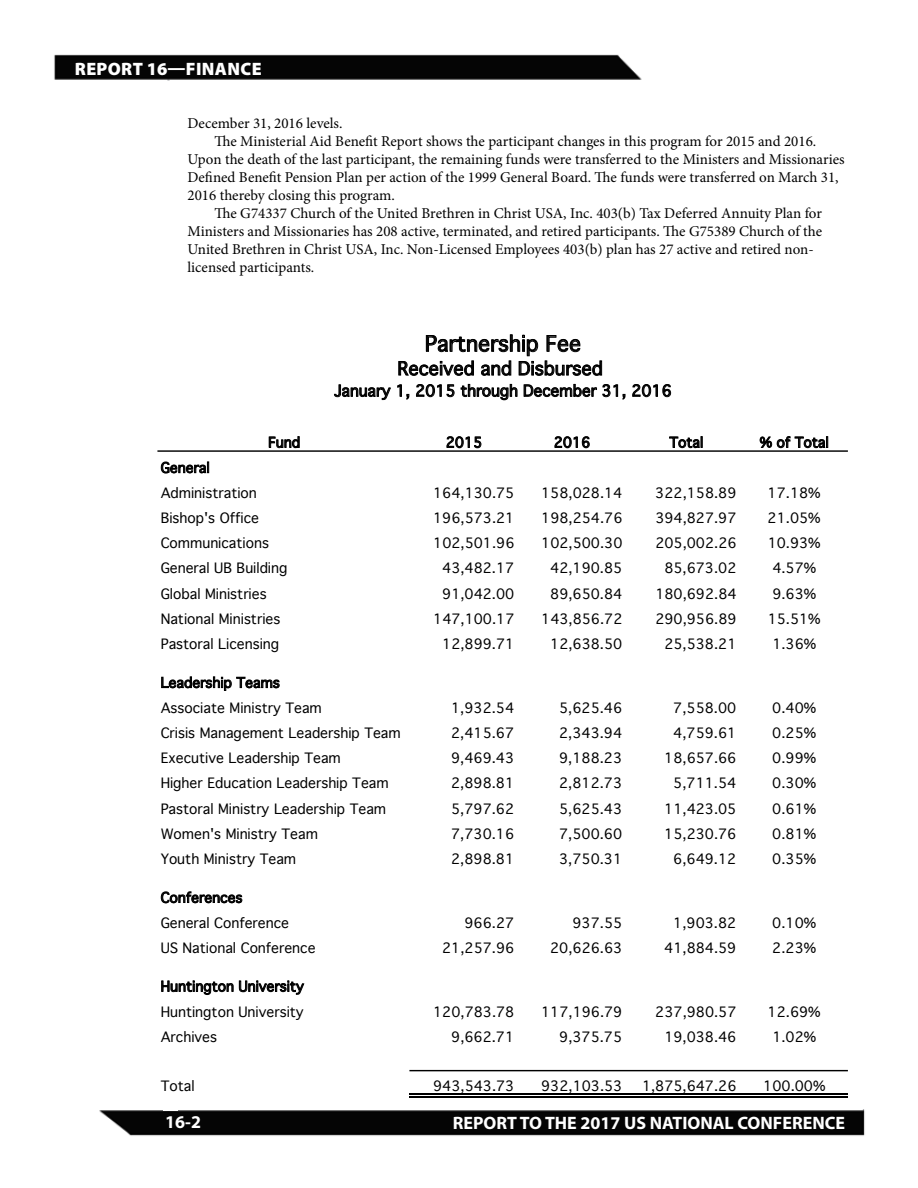
<style>
.page{position:relative;width:918px;height:1188px;background:#fff}
.page>*{position:absolute;margin:0;border:0;box-sizing:border-box;transform-origin:0 0}
.t1{font:20.85px "Geneva";color:#000}
.t2{font:900 18px "Myriad Pro";letter-spacing:.02em;color:#fff}
.t3{font:700 18px "Myriad Pro";color:#fff}
.t4{font:18px "Geneva";color:#000}
.t5{font:15.15px "Geneva";color:#000}
.t6{font:15px "Minion Pro";color:#000}
.t7{font:13.65px/25.2px "Geneva";color:#000}
</style>
<div class="page">
<img style="left:54px;top:54px;width:811px;height:1082px">
<div style="left:844px;top:34px;width:74px;height:1075px;background:#fff"></div>
<div style="left:164px;top:81px;width:14px;height:1029px;background:#fff"></div>
<svg style="left:269px;top:436px;width:31px;height:12px"></svg>
<svg style="left:447px;top:436px;width:34px;height:12px"></svg>
<svg style="left:555px;top:436px;width:35px;height:12px"></svg>
<svg style="left:669px;top:437px;width:33px;height:11px"></svg>
<svg style="left:760px;top:436px;width:68px;height:12px"></svg>
<svg style="left:161px;top:462px;width:48px;height:11px"></svg>
<svg style="left:161px;top:676px;width:119px;height:15px"></svg>
<svg style="left:161px;top:891px;width:81px;height:12px"></svg>
<svg style="left:161px;top:981px;width:72px;height:14px"></svg>
<svg style="left:239px;top:981px;width:65px;height:14px"></svg>
<svg style="left:398px;top:334px;width:204px;height:42px"></svg>
<svg style="left:334px;top:385px;width:57px;height:15px"></svg>
<svg style="left:397px;top:385px;width:12px;height:15px"></svg>
<svg style="left:416px;top:384px;width:38px;height:13px"></svg>
<svg style="left:461px;top:384px;width:56px;height:16px"></svg>
<svg style="left:524px;top:384px;width:73px;height:13px"></svg>
<svg style="left:603px;top:384px;width:22px;height:16px"></svg>
<svg style="left:632px;top:384px;width:39px;height:13px"></svg>
<hr style="left:157px;top:450px;width:691px;height:2px;background:#000">
<hr style="left:409px;top:1070px;width:439px;height:1px;background:#000">
<hr style="left:409px;top:1094px;width:439px;height:1px;background:#000">
<hr style="left:409px;top:1097px;width:439px;height:1px;background:#000">
<h2 class="t2" style="left:75px;top:57px;width:188px">REPORT 16—FINANCE</h2>
<p class="t6" style="left:188px;top:113px;width:157px">December 31, 2016 levels.</p>
<p class="t6" style="left:214px;top:131px;width:603px">The Ministerial Aid Benefit Report shows the participant changes in this program for 2015 and 2016.</p>
<p class="t6" style="left:188px;top:149px;width:659px">Upon the death of the last participant, the remaining funds were transferred to the Ministers and Missionaries</p>
<p class="t6" style="left:188px;top:167px;width:653px">Defined Benefit Pension Plan per action of the 1999 General Board. The funds were transferred on March 31,</p>
<p class="t6" style="left:188px;top:185px;width:209px">2016 thereby closing this program.</p>
<p class="t6" style="left:214px;top:203px;width:609px">The G74337 Church of the United Brethren in Christ USA, Inc. 403(b) Tax Deferred Annuity Plan for</p>
<p class="t6" style="left:188px;top:221px;width:636px">Ministers and Missionaries has 208 active, terminated, and retired participants. The G75389 Church of the</p>
<p class="t6" style="left:188px;top:239px;width:628px">United Brethren in Christ USA, Inc. Non-Licensed Employees 403(b) plan has 27 active and retired non-</p>
<p class="t6" style="left:188px;top:257px;width:128px">licensed participants.</p>
<h1 class="t1" style="left:425px;top:326px;width:158px">Partnership Fee</h1>
<h2 class="t4" style="left:398px;top:353px;width:207px">Received and Disbursed</h2>
<p class="t5" style="left:334px;top:378px;width:339px">January 1, 2015 through December 31, 2016</p>
<p class="t7" style="left:161px;top:455px;width:98px">General<br>Administration</p>
<p class="t7" style="left:268px;top:430px;width:33px">Fund</p>
<p class="t7" style="left:446px;top:430px;width:38px">2015</p>
<p class="t7" style="left:554px;top:430px;width:38px">2016</p>
<p class="t7" style="left:669px;top:430px;width:35px">Total</p>
<p class="t7" style="left:760px;top:430px;width:71px">% of Total</p>
<p class="t7" style="left:433px;top:480px;width:83px">164,130.75</p>
<p class="t7" style="left:541px;top:480px;width:83px">158,028.14</p>
<p class="t7" style="left:655px;top:480px;width:83px">322,158.89</p>
<p class="t7" style="left:768px;top:480px;width:54px">17.18%</p>
<p class="t7" style="left:161px;top:505px;width:100px">Bishop's Office</p>
<p class="t7" style="left:433px;top:505px;width:83px">196,573.21</p>
<p class="t7" style="left:541px;top:505px;width:83px">198,254.76</p>
<p class="t7" style="left:655px;top:505px;width:83px">394,827.97</p>
<p class="t7" style="left:768px;top:505px;width:54px">21.05%</p>
<p class="t7" style="left:161px;top:530px;width:110px">Communications</p>
<p class="t7" style="left:433px;top:530px;width:83px">102,501.96</p>
<p class="t7" style="left:541px;top:530px;width:83px">102,500.30</p>
<p class="t7" style="left:655px;top:530px;width:83px">205,002.26</p>
<p class="t7" style="left:768px;top:530px;width:54px">10.93%</p>
<p class="t7" style="left:161px;top:556px;width:128px">General UB Building</p>
<p class="t7" style="left:442px;top:556px;width:74px">43,482.17</p>
<p class="t7" style="left:550px;top:556px;width:74px">42,190.85</p>
<p class="t7" style="left:664px;top:556px;width:74px">85,673.02</p>
<p class="t7" style="left:772px;top:556px;width:45px">4.57%</p>
<p class="t7" style="left:161px;top:581px;width:107px">Global Ministries</p>
<p class="t7" style="left:442px;top:581px;width:74px">91,042.00</p>
<p class="t7" style="left:550px;top:581px;width:74px">89,650.84</p>
<p class="t7" style="left:655px;top:581px;width:83px">180,692.84</p>
<p class="t7" style="left:772px;top:581px;width:45px">9.63%</p>
<p class="t7" style="left:161px;top:606px;width:121px">National Ministries</p>
<p class="t7" style="left:433px;top:606px;width:83px">147,100.17</p>
<p class="t7" style="left:541px;top:606px;width:83px">143,856.72</p>
<p class="t7" style="left:655px;top:606px;width:83px">290,956.89</p>
<p class="t7" style="left:768px;top:606px;width:54px">15.51%</p>
<p class="t7" style="left:161px;top:631px;width:120px">Pastoral Licensing</p>
<p class="t7" style="left:442px;top:631px;width:74px">12,899.71</p>
<p class="t7" style="left:550px;top:631px;width:74px">12,638.50</p>
<p class="t7" style="left:664px;top:631px;width:74px">25,538.21</p>
<p class="t7" style="left:772px;top:631px;width:45px">1.36%</p>
<p class="t7" style="left:161px;top:670px;width:163px">Leadership Teams<br>Associate Ministry Team</p>
<p class="t7" style="left:451px;top:695px;width:65px">1,932.54</p>
<p class="t7" style="left:559px;top:695px;width:65px">5,625.46</p>
<p class="t7" style="left:673px;top:695px;width:65px">7,558.00</p>
<p class="t7" style="left:772px;top:695px;width:45px">0.40%</p>
<p class="t7" style="left:161px;top:720px;width:242px">Crisis Management Leadership Team</p>
<p class="t7" style="left:451px;top:720px;width:65px">2,415.67</p>
<p class="t7" style="left:559px;top:720px;width:65px">2,343.94</p>
<p class="t7" style="left:673px;top:720px;width:65px">4,759.61</p>
<p class="t7" style="left:772px;top:720px;width:45px">0.25%</p>
<p class="t7" style="left:161px;top:745px;width:182px">Executive Leadership Team</p>
<p class="t7" style="left:451px;top:745px;width:65px">9,469.43</p>
<p class="t7" style="left:559px;top:745px;width:65px">9,188.23</p>
<p class="t7" style="left:664px;top:745px;width:74px">18,657.66</p>
<p class="t7" style="left:772px;top:745px;width:45px">0.99%</p>
<p class="t7" style="left:161px;top:771px;width:230px">Higher Education Leadership Team</p>
<p class="t7" style="left:451px;top:771px;width:65px">2,898.81</p>
<p class="t7" style="left:559px;top:771px;width:65px">2,812.73</p>
<p class="t7" style="left:673px;top:771px;width:65px">5,711.54</p>
<p class="t7" style="left:772px;top:771px;width:45px">0.30%</p>
<p class="t7" style="left:161px;top:796px;width:227px">Pastoral Ministry Leadership Team</p>
<p class="t7" style="left:451px;top:796px;width:65px">5,797.62</p>
<p class="t7" style="left:559px;top:796px;width:65px">5,625.43</p>
<p class="t7" style="left:664px;top:796px;width:74px">11,423.05</p>
<p class="t7" style="left:772px;top:796px;width:45px">0.61%</p>
<p class="t7" style="left:161px;top:821px;width:159px">Women's Ministry Team</p>
<p class="t7" style="left:451px;top:821px;width:65px">7,730.16</p>
<p class="t7" style="left:559px;top:821px;width:65px">7,500.60</p>
<p class="t7" style="left:664px;top:821px;width:74px">15,230.76</p>
<p class="t7" style="left:772px;top:821px;width:45px">0.81%</p>
<p class="t7" style="left:161px;top:846px;width:137px">Youth Ministry Team</p>
<p class="t7" style="left:451px;top:846px;width:65px">2,898.81</p>
<p class="t7" style="left:559px;top:846px;width:65px">3,750.31</p>
<p class="t7" style="left:673px;top:846px;width:65px">6,649.12</p>
<p class="t7" style="left:772px;top:846px;width:45px">0.35%</p>
<p class="t7" style="left:161px;top:885px;width:130px">Conferences<br>General Conference</p>
<p class="t7" style="left:465px;top:910px;width:51px">966.27</p>
<p class="t7" style="left:573px;top:910px;width:51px">937.55</p>
<p class="t7" style="left:673px;top:910px;width:65px">1,903.82</p>
<p class="t7" style="left:772px;top:910px;width:45px">0.10%</p>
<p class="t7" style="left:161px;top:935px;width:156px">US National Conference</p>
<p class="t7" style="left:442px;top:935px;width:74px">21,257.96</p>
<p class="t7" style="left:550px;top:935px;width:74px">20,626.63</p>
<p class="t7" style="left:664px;top:935px;width:74px">41,884.59</p>
<p class="t7" style="left:772px;top:935px;width:45px">2.23%</p>
<p class="t7" style="left:161px;top:974px;width:145px">Huntington University<br>Huntington University</p>
<p class="t7" style="left:433px;top:999px;width:83px">120,783.78</p>
<p class="t7" style="left:541px;top:999px;width:83px">117,196.79</p>
<p class="t7" style="left:655px;top:999px;width:83px">237,980.57</p>
<p class="t7" style="left:768px;top:999px;width:54px">12.69%</p>
<p class="t7" style="left:161px;top:1024px;width:58px">Archives</p>
<p class="t7" style="left:451px;top:1024px;width:65px">9,662.71</p>
<p class="t7" style="left:559px;top:1024px;width:65px">9,375.75</p>
<p class="t7" style="left:664px;top:1024px;width:74px">19,038.46</p>
<p class="t7" style="left:772px;top:1024px;width:45px">1.02%</p>
<p class="t7" style="left:161px;top:1073px;width:35px">Total</p>
<p class="t7" style="left:433px;top:1073px;width:83px">943,543.73</p>
<p class="t7" style="left:541px;top:1073px;width:83px">932,103.53</p>
<p class="t7" style="left:642px;top:1073px;width:96px">1,875,647.26</p>
<p class="t7" style="left:763px;top:1073px;width:64px">100.00%</p>
<h2 class="t3" style="left:165px;top:1110px;width:37px">16-2</h2>
<h2 class="t2" style="left:430px;top:1109px;width:405px">REPORT TO THE 2013 US NATIONAL CONFERENC</h2>
<h2 class="t3" style="left:453px;top:1111px;width:394px">REPORT TO THE 2017 US NATIONAL CONFERENCE</h2>
</div>
